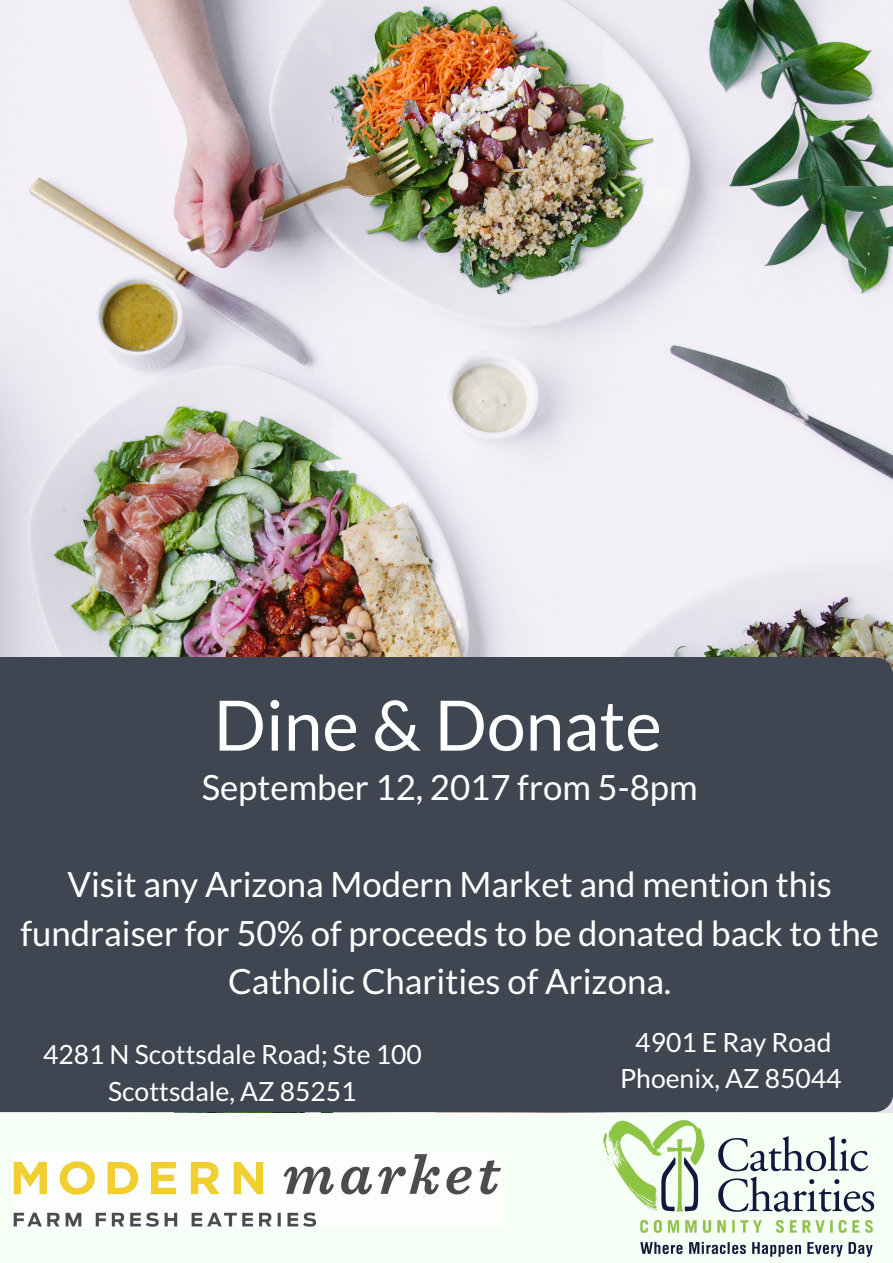
<style>
.page{position:relative;width:893px;height:1263px;background:#f5fff5}
.page>*{position:absolute;margin:0;border:0;box-sizing:border-box;transform-origin:0 0}
.t1{font:69.53px "Lato";color:#fff}
.t2{font:34.8px/48.4px "Lato";color:#fff;text-align:center}
.t3{font:26.47px/36.6px "Lato";color:#fff;text-align:center}
</style>
<div class="page">
<img style="left:0;top:0;width:893px;height:657px">
<img style="left:13px;top:1154px;width:488px;height:73px">
<svg style="left:866px;top:657px;width:27px;height:29px"></svg>
<div style="left:865px;top:686px;width:28px;height:400px;background:#3f4652"></div>
<div style="left:0;top:686px;width:866px;height:400px;background:#3f4652"></div>
<div style="left:0;top:657px;width:866px;height:30px;background:#3f4652"></div>
<div style="left:0;top:1085px;width:866px;height:27px;background:#3f4652"></div>
<svg style="left:866px;top:1086px;width:27px;height:26px"></svg>
<img style="left:597px;top:1111px;width:289px;height:146px">
<h1 class="t1" style="left:214px;top:682px;width:450px">Dine &amp; Donate</h1>
<p class="t2" style="left:202px;top:763px;width:498px">September 12, 2017 from 5-8pm</p>
<p class="t2" style="left:20px;top:860px;width:860px">Visit any Arizona Modern Market and mention this fundraiser for 50% of proceeds to be donated back to the<br>Catholic Charities of Arizona.</p>
<p class="t3" style="left:43px;top:1035px;width:380px">4281 N Scottsdale Road; Ste 100<br>Scottsdale, AZ 85251</p>
<p class="t3" style="left:620px;top:1023px;width:223px">4901 E Ray Road<br>Phoenix, AZ 85044</p>
</div>
